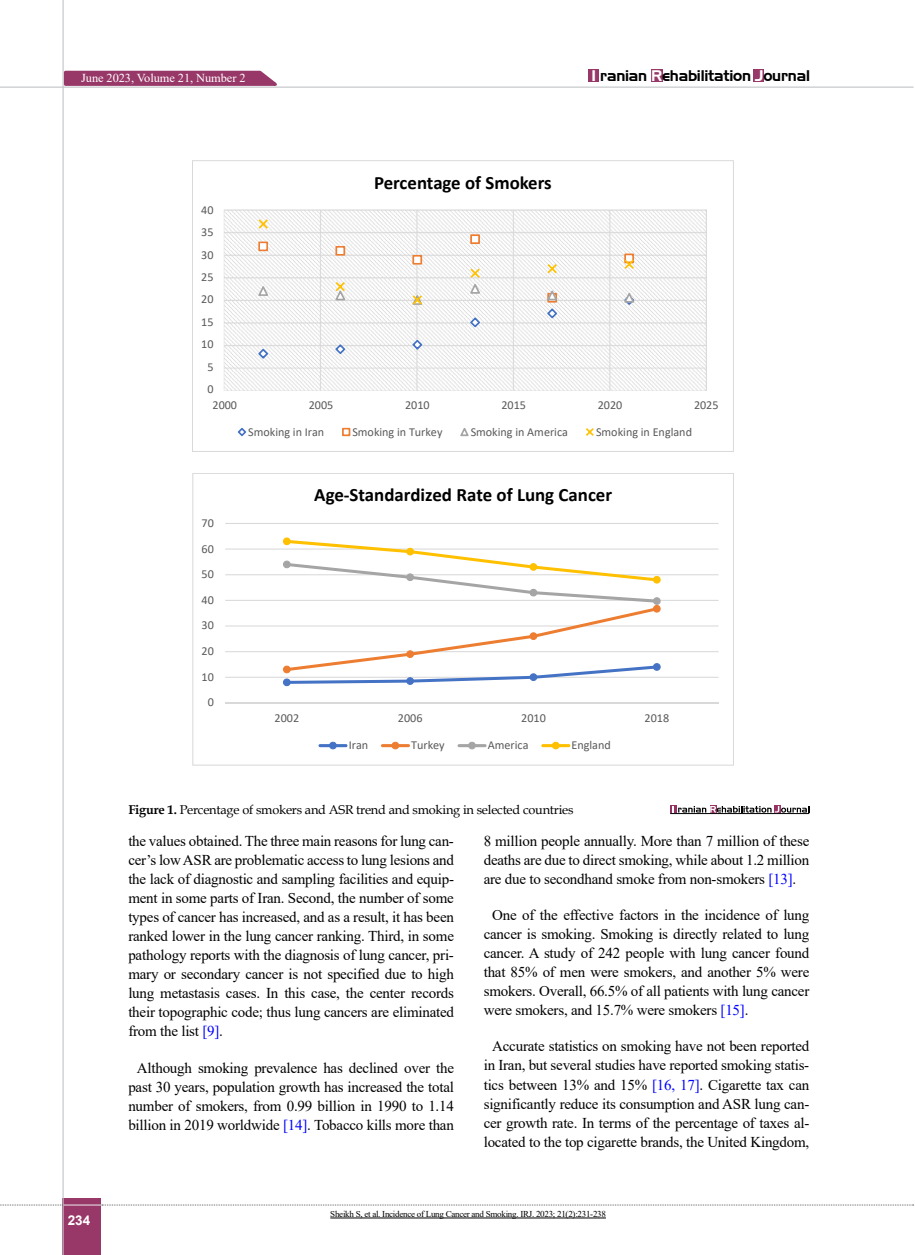
<style>
.page{position:relative;width:915px;height:1255px;background:#fff}
.page>*{position:absolute;margin:0;border:0;box-sizing:border-box;transform-origin:0 0}
.t1{font:700 18.9px "Calibri";color:#000}
.t2{font:700 18.75px "Calibri";letter-spacing:-.005em;color:#000}
.t3{font:15px/19px "Times New Roman";letter-spacing:-.015em;color:#000;text-align:justify}
.t4{font:15px "Aero Regular SWFTE";letter-spacing:-.015em;color:#000}
.t5{font:700 13.5px "Arial";color:#fff}
.t6{font:12.75px "Book Antiqua";letter-spacing:-.015em;color:#000}
.t7{font:12.15px "Calibri";color:#595959}
.t8{font:12.15px "Times New Roman";letter-spacing:-.005em;color:#fff}
.t9{font:9px "Times New Roman";letter-spacing:-.03em;color:#000}
.s1{color:#fff}
.s2{font-weight:700}
.s3{color:#00f}
</style>
<div class="page">
<div style="left:63px;top:1198px;width:38px;height:56px;background:#983868"></div>
<hr style="left:62px;top:0;width:2px;height:1254px;background:#c2c4c6">
<hr style="left:63px;top:1204px;width:38px;height:1px;background:#ebebec">
<svg style="left:0;top:1204px;width:63px;height:1px"></svg>
<svg style="left:102px;top:1204px;width:811px;height:1px"></svg>
<div style="left:588px;top:69px;width:10px;height:13px;background:#983868"></div>
<div style="left:650px;top:69px;width:12px;height:13px;background:#983868"></div>
<div style="left:752px;top:69px;width:11px;height:13px;background:#983868"></div>
<svg style="left:62px;top:69px;width:222px;height:18px;background:#ac6187"></svg>
<hr style="left:0;top:87px;width:913px;height:1px;background:#c2c4c6">
<svg style="left:192px;top:161px;width:515px;height:290px"></svg>
<div style="left:670px;top:804px;width:6px;height:8px;background:#953263"></div>
<div style="left:709px;top:804px;width:7px;height:8px;background:#953263"></div>
<div style="left:773px;top:804px;width:7px;height:8px;background:#953263"></div>
<svg style="left:672px;top:806px;width:137px;height:6px"></svg>
<hr style="left:670px;top:813px;width:139px;height:1px;background:#000">
<svg style="left:192px;top:473px;width:541px;height:292px"></svg>
<hr style="left:330px;top:1217px;width:275px;height:1px;background:#000">
<svg style="left:896px;top:86px;width:14px;height:2px"></svg>
<p class="t8" style="left:81px;top:69px;width:166px">June 2023, Volume 21, Number 2</p>
<p class="t4" style="left:591px;top:67px;width:220px"><span class="s1">I</span> ranian <span class="s1">R</span>ehabilitation <span class="s1">J</span>ournal</p>
<p class="t7" style="left:201px;top:202px;width:14px">40</p>
<p class="t7" style="left:201px;top:224px;width:14px">35</p>
<p class="t7" style="left:201px;top:246px;width:14px">30</p>
<p class="t7" style="left:201px;top:269px;width:14px">25</p>
<p class="t7" style="left:201px;top:291px;width:14px">20</p>
<p class="t7" style="left:201px;top:313px;width:14px">15</p>
<p class="t7" style="left:201px;top:336px;width:14px">10</p>
<p class="t7" style="left:207px;top:358px;width:8px">5</p>
<p class="t7" style="left:207px;top:380px;width:8px">0</p>
<p class="t2" style="left:374px;top:169px;width:179px">Percentage of Smokers</p>
<p class="t7" style="left:212px;top:396px;width:26px">2000</p>
<p class="t7" style="left:309px;top:396px;width:26px">2005</p>
<p class="t7" style="left:405px;top:396px;width:26px">2010</p>
<p class="t7" style="left:501px;top:396px;width:26px">2015</p>
<p class="t7" style="left:597px;top:396px;width:26px">2020</p>
<p class="t7" style="left:693px;top:396px;width:26px">2025</p>
<p class="t7" style="left:248px;top:423px;width:78px">Smoking in Iran</p>
<p class="t7" style="left:352px;top:423px;width:92px">Smoking in Turkey</p>
<p class="t7" style="left:470px;top:423px;width:99px">Smoking in America</p>
<p class="t7" style="left:596px;top:423px;width:97px">Smoking in England</p>
<p class="t7" style="left:201px;top:514px;width:14px">70</p>
<p class="t7" style="left:201px;top:540px;width:14px">60</p>
<p class="t7" style="left:201px;top:565px;width:14px">50</p>
<p class="t7" style="left:201px;top:591px;width:14px">40</p>
<p class="t7" style="left:201px;top:617px;width:14px">30</p>
<p class="t7" style="left:201px;top:642px;width:14px">20</p>
<p class="t7" style="left:201px;top:668px;width:14px">10</p>
<p class="t7" style="left:208px;top:694px;width:8px">0</p>
<p class="t1" style="left:314px;top:482px;width:299px">Age-Standardized Rate of Lung Cancer</p>
<p class="t7" style="left:274px;top:709px;width:26px">2002</p>
<p class="t7" style="left:398px;top:709px;width:26px">2006</p>
<p class="t7" style="left:521px;top:709px;width:26px">2010</p>
<p class="t7" style="left:644px;top:709px;width:26px">2018</p>
<p class="t7" style="left:348px;top:736px;width:21px">Iran</p>
<p class="t7" style="left:411px;top:736px;width:35px">Turkey</p>
<p class="t7" style="left:487px;top:736px;width:42px">America</p>
<p class="t7" style="left:571px;top:736px;width:41px">England</p>
<p class="t6" style="left:128px;top:801px;width:446px"><span class="s2">Figure 1.</span> Percentage of smokers and ASR trend and smoking in selected countries</p>
<p class="t5" style="left:68px;top:1210px;width:24px">234</p>
<p class="t3" style="left:128px;top:830px;width:327px">the values obtained. The three main reasons for lung can&shy;cer’s low ASR are problematic access to lung lesions and the lack of diagnostic and sampling facilities and equip&shy;ment in some parts of Iran. Second, the number of some types of cancer has increased, and as a result, it has been ranked lower in the lung cancer ranking. Third, in some pathology reports with the diagnosis of lung cancer, pri&shy;mary or secondary cancer is not specified due to high lung metastasis cases. In this case, the center records their topographic code; thus lung cancers are eliminated from the list <span class="s3">[9]</span>.</p>
<p class="t3" style="left:128px;top:1057px;width:327px;text-align:center">Although smoking prevalence has declined over the past 30 years, population growth has increased the total number of smokers, from 0.99 billion in 1990 to 1.14 billion in 2019 worldwide <span class="s3">[14]</span>. Tobacco kills more than</p>
<p class="t3" style="left:483px;top:830px;width:327px">8 million people annually. More than 7 million of these deaths are due to direct smoking, while about 1.2 million are due to secondhand smoke from non-smokers <span class="s3">[13]</span>.</p>
<p class="t3" style="left:483px;top:905px;width:327px;text-indent:9px">One of the effective factors in the incidence of lung cancer is smoking. Smoking is directly related to lung cancer. A study of 242 people with lung cancer found that 85% of men were smokers, and another 5% were smokers. Overall, 66.5% of all patients with lung cancer were smokers, and 15.7% were smokers <span class="s3">[15]</span>.</p>
<p class="t3" style="left:483px;top:1036px;width:327px;text-align:center">Accurate statistics on smoking have not been reported in Iran, but several studies have reported smoking statis&shy;tics between 13% and 15% <span class="s3">[16, 17]</span>. Cigarette tax can significantly reduce its consumption and ASR lung can&shy;cer growth rate. In terms of the percentage of taxes al&shy;located to the top cigarette brands, the United Kingdom,</p>
<p class="t9" style="left:330px;top:1207px;width:277px">Sheikh S, et al. Incidence of Lung Cancer and Smoking. IRJ. 2023; 21(2):231-238</p>
</div>
